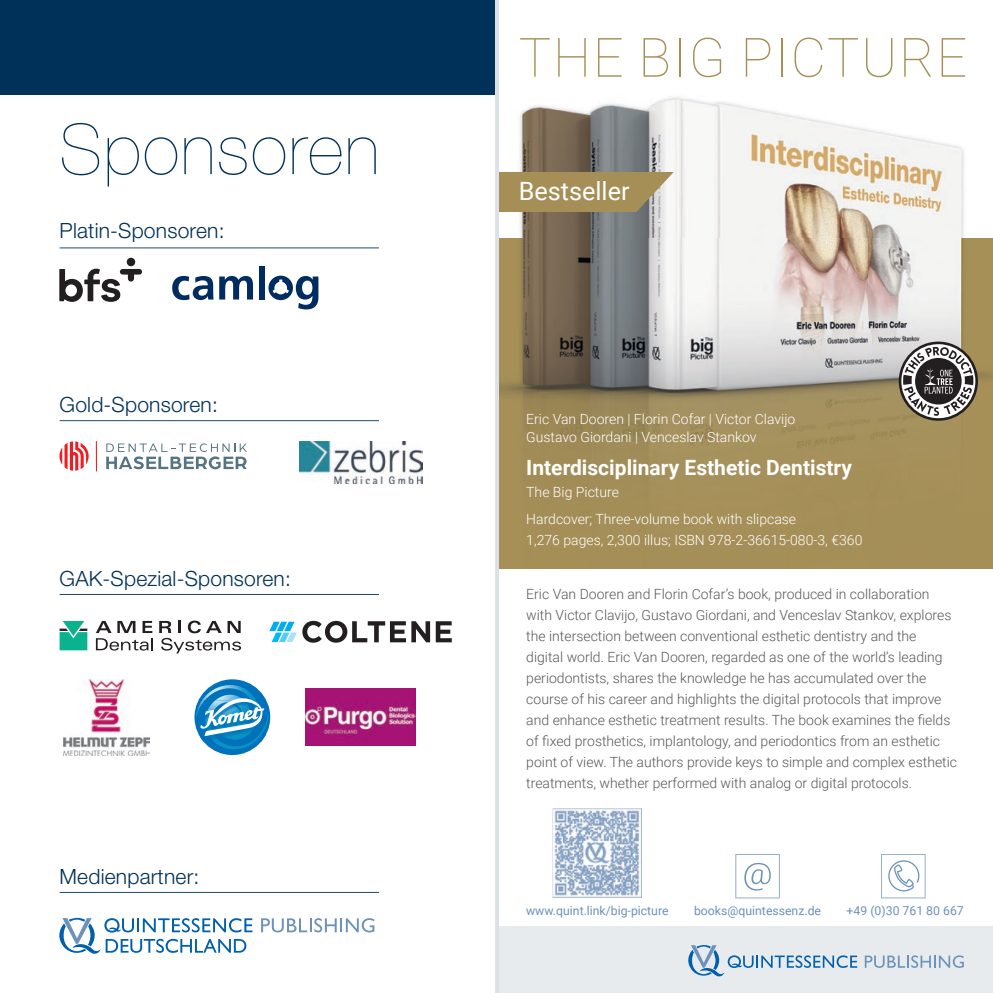
<style>
.page{position:relative;width:993px;height:993px;background:#fff}
.page>*{position:absolute;margin:0;border:0;box-sizing:border-box;transform-origin:0 0}
.t1{font:200 70px "Helvetica Neue LT Std";letter-spacing:.02em;color:#003158}
.t2{font:100 54.25px "Roboto";letter-spacing:.03em;color:#a58f57}
.t3{font:25.2px "Roboto";color:#fff}
.t4{font:300 21px "Helvetica Neue LT Std";letter-spacing:.01em;color:#003158}
.t5{font:700 21px "Roboto";color:#fff}
.t6{font:300 14px/21px "Roboto";color:#57585a}
.t7{font:300 14px/17.5px "Roboto";color:#fff}
.t8{font:12.25px "Roboto";color:#6c92bc}
</style>
<div class="page">
<img style="left:498px;top:2px;width:494px;height:566px">
<div style="left:0;top:0;width:496px;height:94px;background:#003158"></div>
<div style="left:496px;top:925px;width:496px;height:67px;background:#e7ebed"></div>
<hr style="left:60px;top:891px;width:319px;height:1px;background:#003158">
<hr style="left:60px;top:247px;width:319px;height:1px;background:#003158">
<hr style="left:60px;top:594px;width:319px;height:1px;background:#003158">
<hr style="left:60px;top:420px;width:319px;height:1px;background:#003158">
<svg style="left:60px;top:621px;width:27px;height:29px"></svg>
<svg style="left:96px;top:620px;width:39px;height:12px"></svg>
<svg style="left:142px;top:620px;width:10px;height:12px"></svg>
<svg style="left:96px;top:638px;width:57px;height:12px"></svg>
<svg style="left:159px;top:620px;width:82px;height:33px"></svg>
<div style="left:194px;top:679px;width:76px;height:75px;background:#0072bc;border-radius:50%"></div>
<img style="left:244px;top:684px;width:12px;height:9px">
<img style="left:203px;top:684px;width:41px;height:9px">
<img style="left:226px;top:748px;width:16px;height:1px">
<svg style="left:196px;top:693px;width:72px;height:55px"></svg>
<img style="left:64px;top:679px;width:86px;height:75px">
<svg style="left:59px;top:258px;width:83px;height:44px"></svg>
<svg style="left:172px;top:276px;width:41px;height:24px"></svg>
<svg style="left:219px;top:276px;width:34px;height:23px"></svg>
<div style="left:259px;top:266px;width:6px;height:33px;background:#002c62"></div>
<svg style="left:268px;top:275px;width:50px;height:34px"></svg>
<svg style="left:59px;top:441px;width:30px;height:29px"></svg>
<hr style="left:96px;top:441px;width:1px;height:30px;background:#ee1d23">
<svg style="left:106px;top:443px;width:141px;height:26px"></svg>
<img style="left:299px;top:441px;width:123px;height:42px">
<svg style="left:269px;top:620px;width:182px;height:22px"></svg>
<img style="left:306px;top:688px;width:109px;height:57px">
<svg style="left:261px;top:918px;width:113px;height:14px"></svg>
<svg style="left:59px;top:917px;width:193px;height:36px"></svg>
<svg style="left:864px;top:955px;width:99px;height:12px"></svg>
<svg style="left:688px;top:945px;width:168px;height:31px"></svg>
<svg style="left:898px;top:341px;width:79px;height:79px"></svg>
<svg style="left:498px;top:172px;width:175px;height:40px"></svg>
<svg style="left:881px;top:854px;width:44px;height:44px"></svg>
<svg style="left:735px;top:854px;width:44px;height:44px"></svg>
<svg style="left:494px;top:0;width:4px;height:992px;fill:#dbe1e4"></svg>
<img style="left:552px;top:808px;width:89px;height:89px">
<h1 class="t1" style="left:60px;top:109px;width:321px">Sponsoren</h1>
<h3 class="t4" style="left:60px;top:218px;width:166px">Platin-Sponsoren:</h3>
<h3 class="t4" style="left:60px;top:392px;width:160px">Gold-Sponsoren:</h3>
<h3 class="t4" style="left:60px;top:565px;width:233px">GAK-Spezial-Sponsoren:</h3>
<h3 class="t4" style="left:60px;top:863px;width:141px">Medienpartner:</h3>
<h2 class="t2" style="left:518px;top:19px;width:450px">THE BIG PICTURE</h2>
<h3 class="t3" style="left:518px;top:173px;width:112px">Bestseller</h3>
<p class="t7" style="left:526px;top:410px;width:270px">Eric Van Dooren | Florin Cofar | Victor Clavijo<br>Gustavo Giordani | Venceslav Stankov</p>
<h3 class="t5" style="left:526px;top:452px;width:327px">Interdisciplinary Esthetic Dentistry</h3>
<p class="t7" style="left:526px;top:477px;width:271px;line-height:26.8px">The Big Picture<br>Hardcover; Three-volume book with slipcase</p>
<p class="t7" style="left:526px;top:531px;width:337px">1,276 pages, 2,300 illus; ISBN 978-2-36615-080-3, €360</p>
<p class="t6" style="left:526px;top:582px;width:432px">Eric Van Dooren and Florin Cofar’s book, produced in collaboration with Victor Clavijo, Gustavo Giordani , and Venceslav Stankov, explores the intersection between conventional esthetic dentistry and the<br>digital world. Eric Van Dooren, regarded as one of the world’s leading periodontists, shares the knowledge he has accumulated over the course of his career and highlights the digital protocols that improve and enhance esthetic treatment results. The book examines the fields of fixed prosthetics, implantology , and periodontics from an esthetic point of view. The authors provide keys to simple and complex esthetic treatments, whether performed with analog or digital protocols.</p>
<p class="t8" style="left:526px;top:901px;width:144px">www.quint.link/ big-picture</p>
<p class="t8" style="left:694px;top:901px;width:128px">books@quintessenz.de</p>
<p class="t8" style="left:846px;top:902px;width:119px">+49 (0)30 761 80 667</p>
</div>
